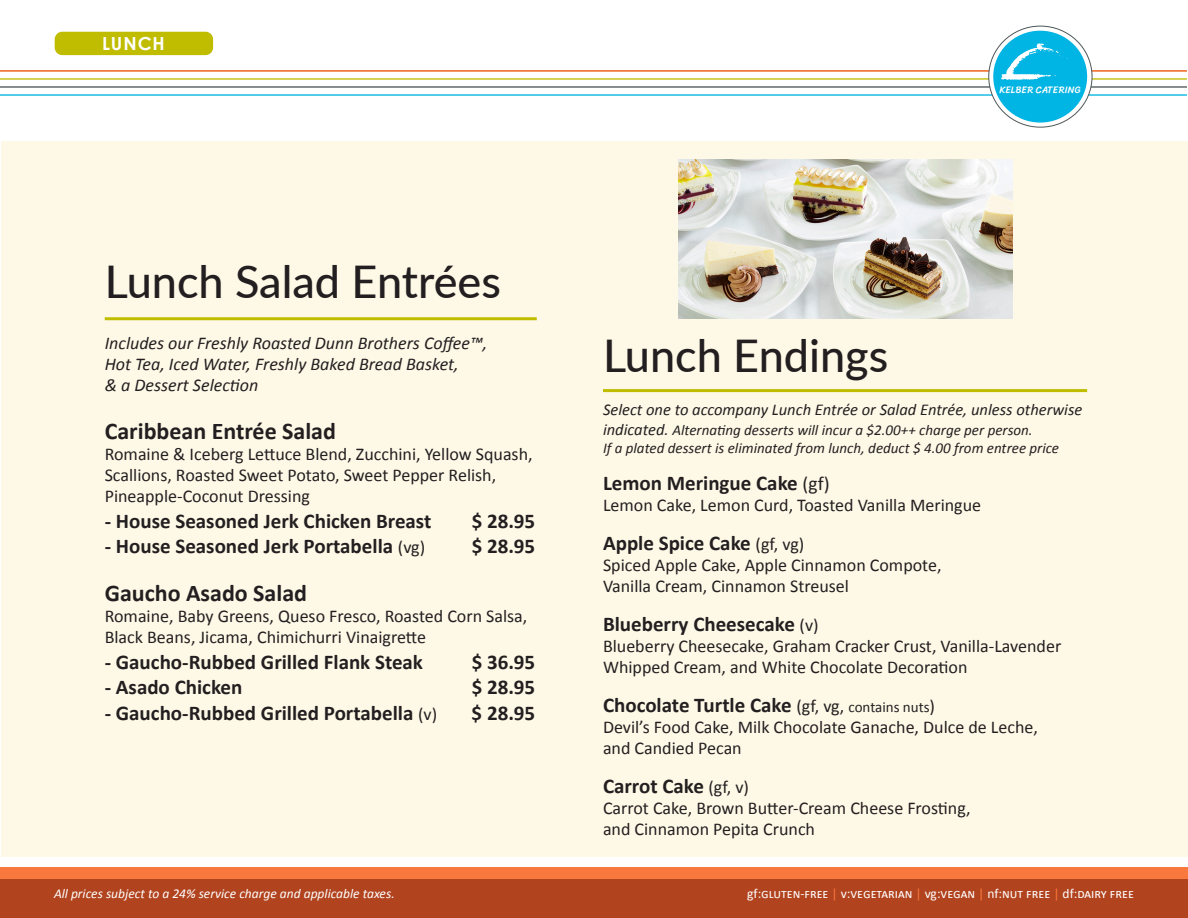
<style>
.page{position:relative;width:1188px;height:918px;background:#fff}
.page>*{position:absolute;margin:0;border:0;box-sizing:border-box;transform-origin:0 0}
.t1{font:500 45px "Lato";color:#231f20}
.t2{font:700 24px "Calibri";color:#231f20}
.t3{font:700 21px "Calibri";color:#231f20}
.t4{font:18px/21px "Calibri";color:#231f20}
.t5{font:italic 18px/21px "Calibri";color:#231f20}
.t6{font:700 18px "Century Gothic";letter-spacing:.05em;color:#fff}
.t7{font:italic 16.5px "Calibri";color:#231f20}
.t8{font:italic 15px/18px "Calibri";color:#231f20}
.t9{font:13.5px "Calibri";color:#fff}
.t10{font:italic 13.5px "Calibri";color:#fff}
.t11{font:9.75px "Sriracha";letter-spacing:.005em;color:#fff}
.s1{font-weight:400;font-size:18px}
.s2{font-size:16.5px}
.s3{font-weight:400;font-size:19.5px}
.s4{font-weight:400;font-size:15px}
.s5{color:#f9783d}
</style>
<div class="page">
<div style="left:0;top:878px;width:1188px;height:40px;background:#b1431e"></div>
<div style="left:0;top:867px;width:1188px;height:12px;background:#f9783d"></div>
<hr style="left:0;top:70px;width:1187px;height:2px;background:#ed5200">
<hr style="left:0;top:78px;width:1187px;height:2px;background:#c0bc00">
<hr style="left:0;top:86px;width:1187px;height:2px;background:#4e5758">
<hr style="left:0;top:94px;width:1187px;height:2px;background:#00b4e3">
<div style="left:1px;top:141px;width:1186px;height:716px;background:#fef9e7"></div>
<svg style="left:989px;top:26px;width:103px;height:101px"></svg>
<div style="left:993px;top:31px;width:94px;height:92px;background:#00b4e3;border-radius:50%"></div>
<svg style="left:1001px;top:43px;width:67px;height:37px"></svg>
<div style="left:55px;top:32px;width:158px;height:23px;background:#c0bc00;border-radius:8px"></div>
<hr style="left:603px;top:389px;width:484px;height:3px;background:#c0bc00">
<hr style="left:105px;top:317px;width:432px;height:3px;background:#c0bc00">
<img style="left:679px;top:159px;width:333px;height:160px">
<p class="t6" style="left:102px;top:32px;width:64px">LUNCH</p>
<p class="t1" style="left:105px;top:249px;width:398px">Lunch Salad Entrées</p>
<p class="t5" style="left:105px;top:332px;width:384px">Includes our Freshly Roasted Dunn Brothers Coffee™,<br>Hot Tea, Iced Water, Freshly Baked Bread Basket,<br>&amp; a Dessert Selection</p>
<p class="t2" style="left:105px;top:416px;width:233px">Caribbean Entrée Salad</p>
<p class="t4" style="left:105px;top:444px;width:429px">Romaine &amp; Iceberg Lettuce Blend, Zucchini, Yellow Squash,<br>Scallions, Roasted Sweet Potato, Sweet Pepper Relish,<br>Pineapple-Coconut Dressing</p>
<p class="t3" style="left:105px;top:507px;width:328px">- House Seasoned Jerk Chicken Breast</p>
<p class="t3" style="left:472px;top:507px;width:65px">$ 28.95</p>
<p class="t3" style="left:105px;top:533px;width:322px">- House Seasoned Jerk Portabella <span class="s1">(vg)</span></p>
<p class="t3" style="left:472px;top:533px;width:65px">$ 28.95</p>
<p class="t2" style="left:105px;top:578px;width:204px">Gaucho Asado Salad</p>
<p class="t4" style="left:105px;top:606px;width:424px">Romaine, Baby Greens, Queso Fresco, Roasted Corn Salsa,<br>Black Beans, Jicama, Chimichurri Vinaigrette</p>
<p class="t3" style="left:105px;top:648px;width:320px">- Gaucho-Rubbed Grilled Flank Steak</p>
<p class="t3" style="left:472px;top:648px;width:65px">$ 36.95</p>
<p class="t3" style="left:105px;top:674px;width:139px">- Asado Chicken</p>
<p class="t3" style="left:472px;top:674px;width:65px">$ 28.95</p>
<p class="t3" style="left:105px;top:699px;width:334px">- Gaucho-Rubbed Grilled Portabella <span class="s1">(v)</span></p>
<p class="t3" style="left:472px;top:699px;width:65px">$ 28.95</p>
<p class="t10" style="left:54px;top:884px;width:342px">All prices subject to a 24% service charge and applicable taxes.</p>
<p class="t11" style="left:999px;top:84px;width:83px">KELBER CATERING</p>
<p class="t1" style="left:603px;top:323px;width:287px">Lunch Endings</p>
<p class="t7" style="left:603px;top:399px;width:481px">Select one to accompany Lunch Entrée or Salad Entrée, unless otherwise</p>
<p class="t8" style="left:603px;top:420px;width:458px"><span class="s2">indicated.</span> Alternating desserts will incur a $2.00++ charge per person.<br>If a plated dessert is eliminated from lunch, deduct $ 4.00 from entree price</p>
<p class="t3" style="left:603px;top:470px;width:228px">Lemon Meringue Cake <span class="s3">(gf)</span></p>
<p class="t4" style="left:603px;top:495px;width:380px">Lemon Cake, Lemon Curd, Toasted Vanilla Meringue</p>
<p class="t3" style="left:603px;top:530px;width:203px">Apple Spice Cake <span class="s1">(gf, vg)</span></p>
<p class="t4" style="left:603px;top:555px;width:340px">Spiced Apple Cake, Apple Cinnamon Compote,<br>Vanilla Cream, Cinnamon Streusel</p>
<p class="t3" style="left:603px;top:611px;width:217px">Blueberry Cheesecake <span class="s1">(v)</span></p>
<p class="t4" style="left:603px;top:636px;width:460px">Blueberry Cheesecake, Graham Cracker Crust, Vanilla-Lavender<br>Whipped Cream, and White Chocolate Decoration</p>
<p class="t3" style="left:603px;top:692px;width:334px">Chocolate Turtle Cake <span class="s1">(gf, vg,</span> <span class="s4">contains nuts</span><span class="s1">)</span></p>
<p class="t4" style="left:603px;top:717px;width:437px">Devil’s Food Cake, Milk Chocolate Ganache, Dulce de Leche, and Candied Pecan</p>
<p class="t3" style="left:603px;top:773px;width:148px">Carrot Cake <span class="s1">(gf, v)</span></p>
<p class="t4" style="left:603px;top:798px;width:369px">Carrot Cake, Brown Butter-Cream Cheese Frosting, and Cinnamon Pepita Crunch</p>
<p class="t9" style="left:747px;top:885px;width:388px">gf:gluten-free <span class="s5">|</span> v:vegetarian <span class="s5">|</span> vg:vegan <span class="s5">|</span> nf:nut free <span class="s5">|</span> df:dairy free</p>
</div>
